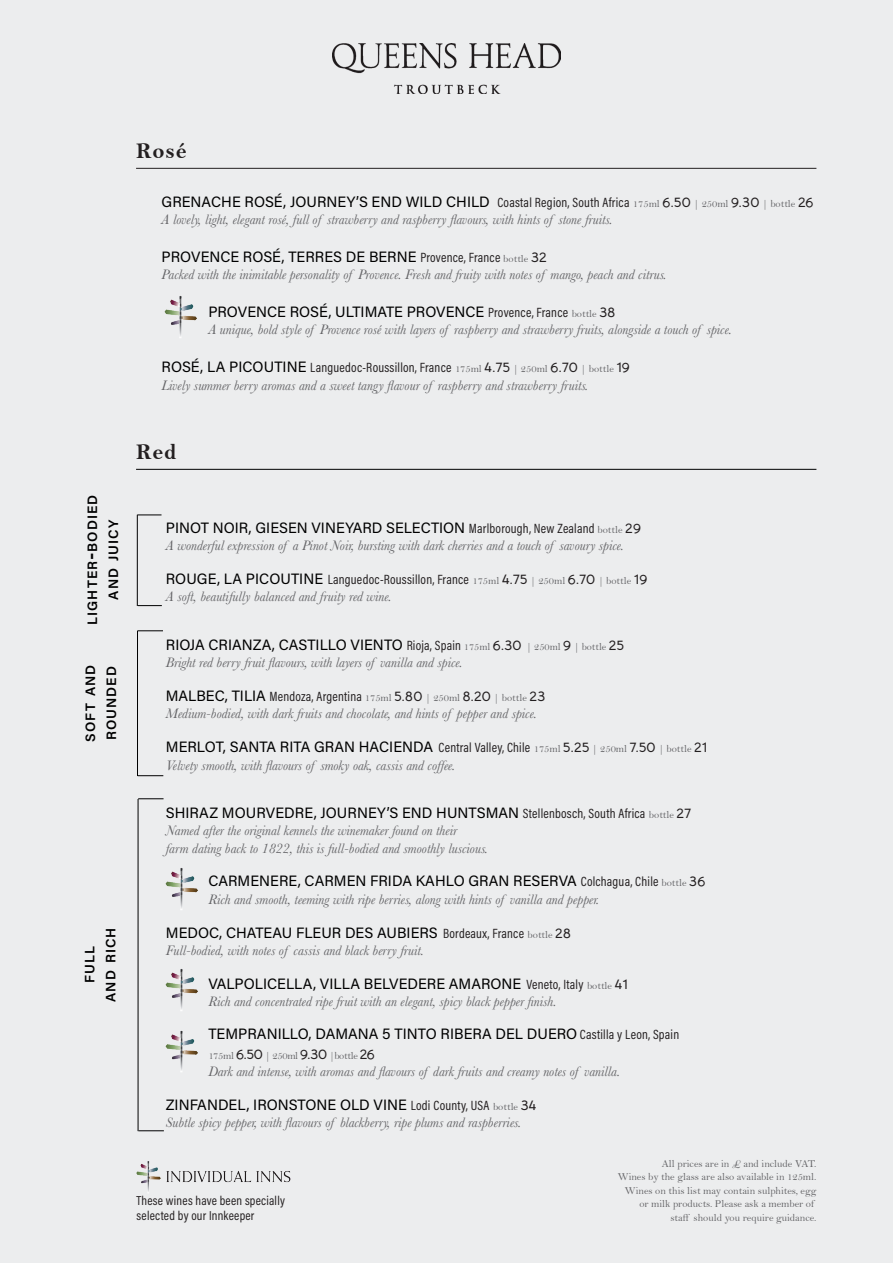
<style>
.page{position:relative;width:893px;height:1263px;background:#e6e7e9}
.page>*{position:absolute;margin:0;border:0;box-sizing:border-box;transform-origin:0 0}
.t1{font:22.5px "Bell MT Bold";letter-spacing:.04em;color:#231f20}
.t2{font:15px "Acumin Variable Concept";letter-spacing:.015em;color:#000}
.t3{font:italic 14.25px "Baskerville";color:#636366}
.t4{font:13.65px/21px "Acumin Variable Concept";letter-spacing:.1em;color:#000;text-align:center}
.t5{font:13.5px "Acumin Variable Concept";letter-spacing:-.085em;color:#231f20}
.t6{font:13.05px "Acumin Variable Concept";letter-spacing:-.075em;color:#231f20}
.t7{font:10.5px "Bell";color:#636366}
.t8{font:10.5px "Bell";letter-spacing:-.03em;color:#636366}
.s1{font-size:13.5px;color:#231f20}
.s2{font-family:"Bell";font-size:10.5px;color:#636366}
.s3{font-family:"Bellota";font-weight:700;font-size:14.25px;color:#231f20}
.s4{font-size:15px;color:#000}
.s5{font-family:"Bellota";font-weight:700;font-size:14.25px}
.s6{font-size:19.5px}
.s7{font-family:"Acumin Variable Concept";font-size:15px;color:#000}
.s8{font-family:"Acumin Variable Concept";font-size:13.5px;color:#231f20}
</style>
<div class="page">
<hr style="left:136px;top:469px;width:680px;height:1px;background:#000">
<hr style="left:137px;top:515px;width:1px;height:91px;background:#000">
<svg style="left:137px;top:514px;width:25px;height:1px"></svg>
<svg style="left:138px;top:605px;width:24px;height:1px"></svg>
<hr style="left:137px;top:631px;width:1px;height:145px;background:#000">
<svg style="left:138px;top:630px;width:25px;height:1px"></svg>
<svg style="left:138px;top:775px;width:25px;height:1px"></svg>
<hr style="left:138px;top:799px;width:1px;height:332px;background:#000">
<svg style="left:138px;top:798px;width:26px;height:1px"></svg>
<svg style="left:139px;top:1130px;width:25px;height:1px"></svg>
<hr style="left:136px;top:168px;width:680px;height:1px;background:#231f20">
<img style="left:164px;top:296px;width:33px;height:42px">
<img style="left:165px;top:868px;width:33px;height:42px">
<img style="left:332px;top:44px;width:229px;height:50px">
<img style="left:136px;top:1161px;width:155px;height:33px">
<img style="left:165px;top:1031px;width:33px;height:42px">
<img style="left:165px;top:969px;width:33px;height:42px">
<p class="t1" style="left:136px;top:137px;width:52px">Rosé</p>
<p class="t2" style="left:162px;top:191px;width:654px">GRENACHE ROSÉ, JOURNEY’S END WILD CHILD <span class="s1">Coastal Region, South Africa</span> <span class="s2">175ml</span> <span class="s3">6.50</span> <span class="s2">| 250ml</span> <span class="s3">9.30</span> <span class="s2">| bottle</span> <span class="s3">26</span></p>
<p class="t3" style="left:162px;top:210px;width:453px">A lovely, light, elegant rosé, full of strawberry and raspberry flavours, with hints of stone fruits.</p>
<p class="t2" style="left:162px;top:246px;width:387px">PROVENCE ROSÉ, TERRES DE BERNE <span class="s1">Provence, France</span> <span class="s2">bottle</span> <span class="s3">32</span></p>
<p class="t3" style="left:162px;top:265px;width:507px">Packed with the inimitable personality of Provence. Fresh and fruity with notes of mango, peach and citrus.</p>
<p class="t2" style="left:208px;top:302px;width:409px">PROVENCE ROSÉ, ULTIMATE PROVENCE <span class="s1">Provence, France</span> <span class="s2">bottle</span> <span class="s3">38</span></p>
<p class="t3" style="left:208px;top:320px;width:525px">A unique, bold style of Provence rosé with layers of raspberry and strawberry fruits, alongside a touch of spice.</p>
<p class="t5" style="left:162px;top:358px;width:470px"><span class="s4">ROSÉ, LA PICOUTINE</span> Languedoc-Roussillon, France <span class="s2">175ml</span> <span class="s5">4.75</span> <span class="s2">| 250ml</span> <span class="s5">6.70</span> <span class="s2">| bottle</span> <span class="s5">19</span></p>
<p class="t3" style="left:162px;top:375px;width:428px">Lively summer berry aromas and a sweet tangy flavour of raspberry and strawberry fruits.</p>
<p class="t4" style="left:81px;top:625px;width:131px;rotate:-90deg">lighter<span class="s6">-</span>bodied and juicy</p>
<p class="t4" style="left:79px;top:741px;width:78px;rotate:-90deg">soft and</p>
<p class="t4" style="left:100px;top:740px;width:75px;rotate:-90deg">rounded</p>
<p class="t4" style="left:79px;top:983px;width:38px;rotate:-90deg">full</p>
<p class="t4" style="left:100px;top:1002px;width:75px;rotate:-90deg">and rich</p>
<p class="t1" style="left:136px;top:438px;width:42px">Red</p>
<p class="t2" style="left:166px;top:517px;width:477px">PINOT NOIR, GIESEN VINEYARD SELECTION <span class="s1">Marlborough, New Zealand</span> <span class="s2">bottle</span> <span class="s3">29</span></p>
<p class="t3" style="left:166px;top:536px;width:460px">A wonderful expression of a Pinot Noir, bursting with dark cherries and a touch of savoury spice.</p>
<p class="t5" style="left:166px;top:570px;width:483px"><span class="s4">ROUGE, LA PICOUTINE</span> Languedoc-Roussillon, France <span class="s2">175ml</span> <span class="s5">4.75</span> <span class="s2">| 250ml</span> <span class="s5">6.70</span> <span class="s2">| bottle</span> <span class="s5">19</span></p>
<p class="t3" style="left:166px;top:587px;width:228px">A soft, beautifully balanced and fruity red wine.</p>
<p class="t2" style="left:166px;top:634px;width:460px">RIOJA CRIANZA, CASTILLO VIENTO <span class="s1">Rioja, Spain</span> <span class="s2">175ml</span> <span class="s3">6.30</span> <span class="s2">| 250ml</span> <span class="s3">9</span> <span class="s2">| bottle</span> <span class="s3">25</span></p>
<p class="t3" style="left:166px;top:653px;width:298px">Bright red berry fruit flavours, with layers of vanilla and spice.</p>
<p class="t7" style="left:166px;top:691px;width:381px"><span class="s7">MALBEC, TILIA</span> <span class="s8">Mendoza, Argentina</span> 175ml <span class="s3">5.80</span> | 250ml <span class="s3">8.20</span> | bottle <span class="s3">23</span></p>
<p class="t3" style="left:166px;top:704px;width:373px">Medium-bodied, with dark fruits and chocolate, and hints of pepper and spice.</p>
<p class="t2" style="left:166px;top:737px;width:543px">MERLOT, SANTA RITA GRAN HACIENDA <span class="s1">Central Valley, Chile</span> <span class="s2">175ml</span> <span class="s3">5.25</span> <span class="s2">| 250ml</span> <span class="s3">7.50</span> <span class="s2">| bottle</span> <span class="s3">21</span></p>
<p class="t3" style="left:166px;top:755px;width:291px">Velvety smooth, with flavours of smoky oak, cassis and coffee.</p>
<p class="t2" style="left:166px;top:803px;width:527px">SHIRAZ MOURVEDRE, JOURNEY’S END HUNTSMAN <span class="s1">Stellenbosch, South Africa</span> <span class="s2">bottle</span> <span class="s3">27</span></p>
<p class="t3" style="left:166px;top:821px;width:293px">Named after the original kennels the winemaker found on their</p>
<p class="t3" style="left:166px;top:838px;width:324px">farm dating back to 1822, this is full-bodied and smoothly luscious.</p>
<p class="t2" style="left:208px;top:871px;width:499px">CARMENERE, CARMEN FRIDA KAHLO GRAN RESERVA <span class="s1">Colchagua, Chile</span> <span class="s2">bottle</span> <span class="s3">36</span></p>
<p class="t3" style="left:208px;top:889px;width:392px">Rich and smooth, teeming with ripe berries, along with hints of vanilla and pepper.</p>
<p class="t2" style="left:166px;top:922px;width:407px">MEDOC, CHATEAU FLEUR DES AUBIERS <span class="s1">Bordeaux, France</span> <span class="s2">bottle</span> <span class="s3">28</span></p>
<p class="t3" style="left:166px;top:941px;width:260px">Full-bodied, with notes of cassis and black berry fruit.</p>
<p class="t2" style="left:208px;top:973px;width:421px">VALPOLICELLA, VILLA BELVEDERE AMARONE <span class="s1">Veneto, Italy</span> <span class="s2">bottle</span> <span class="s3">41</span></p>
<p class="t3" style="left:208px;top:992px;width:350px">Rich and concentrated ripe fruit with an elegant, spicy black pepper finish.</p>
<p class="t2" style="left:208px;top:1024px;width:474px">TEMPRANILLO, DAMANA 5 TINTO RIBERA DEL DUERO <span class="s1">Castilla y Leon, Spain</span></p>
<p class="t8" style="left:208px;top:1049px;width:168px">175ml <span class="s3">6.50</span> | 250ml <span class="s3">9.30</span> |bottle <span class="s3">26</span></p>
<p class="t3" style="left:208px;top:1061px;width:413px">Dark and intense, with aromas and flavours of dark fruits and creamy notes of vanilla.</p>
<p class="t2" style="left:166px;top:1094px;width:372px">ZINFANDEL, IRONSTONE OLD VINE <span class="s1">Lodi County, USA</span><span class="s2">bottle</span> <span class="s3">34</span></p>
<p class="t3" style="left:166px;top:1112px;width:357px">Subtle spicy pepper, with flavours of blackberry, ripe plums and raspberries.</p>
<p class="t7" style="left:662px;top:1157px;width:156px">All prices are in £ and include VAT.</p>
<p class="t7" style="left:618px;top:1171px;width:200px">Wines by the glass are also available in 125ml.</p>
<p class="t7" style="left:625px;top:1184px;width:193px">Wines on this list may contain sulphites, egg</p>
<p class="t7" style="left:639px;top:1198px;width:176px">or milk products. Please ask a member of</p>
<p class="t7" style="left:670px;top:1211px;width:148px">staff should you require guidance.</p>
<p class="t6" style="left:137px;top:1191px;width:151px">These wines have been specially</p>
<p class="t6" style="left:137px;top:1206px;width:120px">selected by our Innkeeper</p>
</div>
